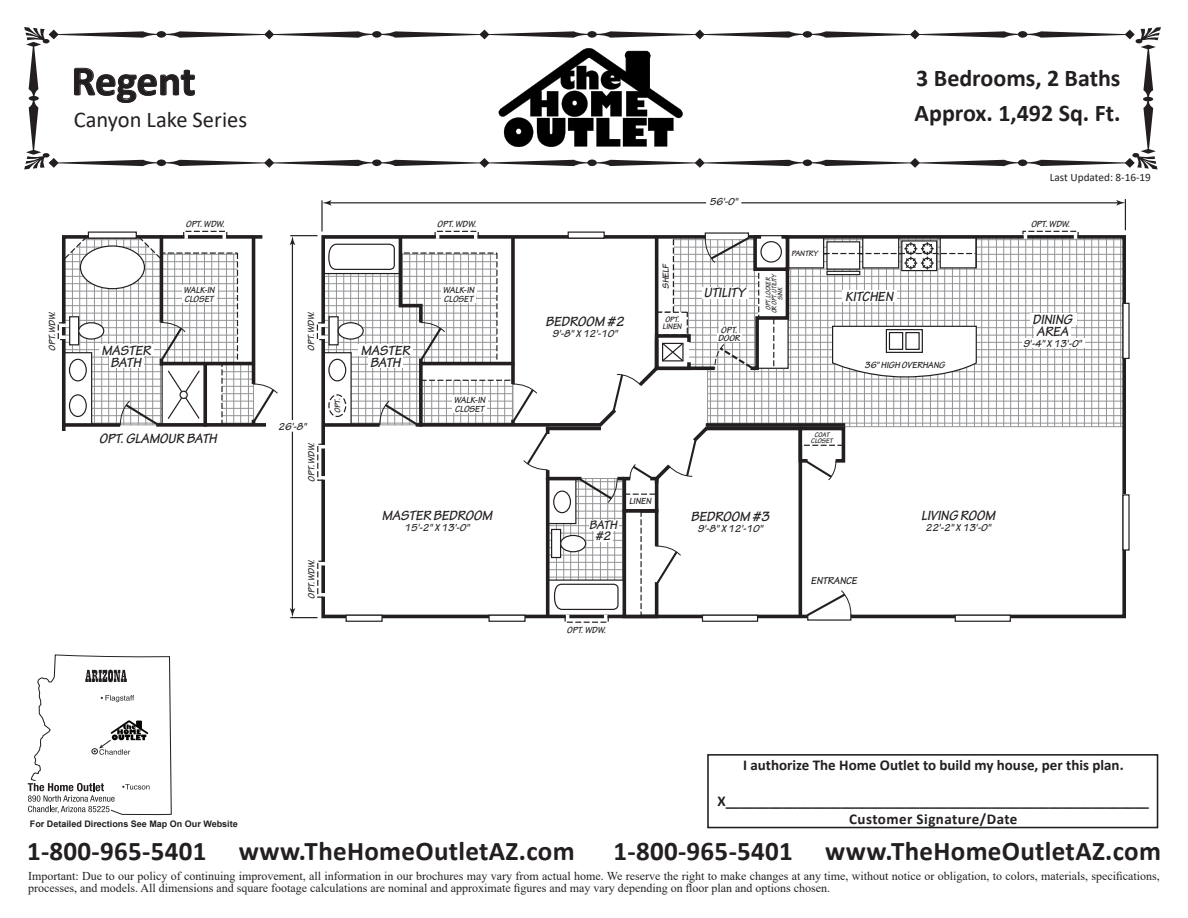
<style>
.page{position:relative;width:1188px;height:918px;background:#fff}
.page>*{position:absolute;margin:0;border:0;box-sizing:border-box;transform-origin:0 0}
.t1{font:700 42px "Calibri";letter-spacing:-.01em;color:#231f20}
.t2{font:700 27px "Calibri";letter-spacing:.01em;color:#231f20}
.t3{font:700 24px "Calibri";color:#231f20}
.t4{font:22.5px "Calibri";color:#231f20}
.t5{font:700 15px "Calibri";color:#231f20}
.t6{font:700 15px "Calibri";letter-spacing:.03em;color:#231f20}
.t7{font:italic 700 14.4px/12px "Tekton Pro";color:#231f20;text-align:center}
.t8{font:italic 700 13.2px "Tekton Pro";color:#231f20}
.t9{font:12px/12px "Times New Roman";color:#231f20}
.t10{font:11.25px "Calibri";color:#231f20}
.t11{font:italic 700 10.8px "Tekton Pro";color:#231f20}
.t12{font:italic 700 9.6px/8.4px "Tekton Pro";color:#231f20}
.t13{font:700 9px "Arial";color:#231f20}
.t14{font:italic 700 8.4px/7.2px "Tekton Pro";color:#231f20}
.t15{font:italic 700 7.2px/6px "Tekton Pro";color:#231f20;text-align:center;scale:.9 1}
.t16{font:italic 700 7.2px/6px "Tekton Pro";color:#231f20;text-align:center}
</style>
<div class="page">
<div style="left:707px;top:754px;width:451px;height:74px;border:2px solid #231f20"></div>
<svg style="left:28px;top:654px;width:144px;height:161px"></svg>
<svg style="left:24px;top:27px;width:1137px;height:143px"></svg>
<svg style="left:977px;top:240px;width:144px;height:187px"></svg>
<hr style="left:321px;top:200px;width:2px;height:32px;background:#231f20">
<hr style="left:741px;top:202px;width:379px;height:1px;background:#231f20">
<hr style="left:328px;top:202px;width:378px;height:1px;background:#231f20">
<svg style="left:322px;top:200px;width:10px;height:6px"></svg>
<svg style="left:1116px;top:200px;width:9px;height:6px"></svg>
<hr style="left:1125px;top:199px;width:1px;height:31px;background:#231f20">
<div style="left:955px;top:615px;width:56px;height:7px;border:1px solid #231f20"></div>
<div style="left:346px;top:615px;width:37px;height:7px;border:1px solid #231f20"></div>
<div style="left:488px;top:615px;width:38px;height:7px;border:1px solid #231f20"></div>
<div style="left:702px;top:615px;width:56px;height:7px;border:1px solid #231f20"></div>
<div style="left:1122px;top:494px;width:8px;height:57px;border:1px solid #231f20"></div>
<div style="left:1122px;top:303px;width:8px;height:56px;border:1px solid #231f20"></div>
<div style="left:565px;top:615px;width:44px;height:8px;border:1px dashed #231f20"></div>
<div style="left:435px;top:231px;width:44px;height:8px;border:1px dashed #231f20"></div>
<div style="left:705px;top:232px;width:44px;height:8px;background:#858383"></div>
<svg style="left:290px;top:233px;width:687px;height:388px"></svg>
<div style="left:317px;top:561px;width:8px;height:37px;border:1px dashed #231f20"></div>
<div style="left:1022px;top:231px;width:57px;height:8px;border:1px dashed #231f20"></div>
<div style="left:843px;top:291px;width:54px;height:11px;background:#fff"></div>
<div style="left:702px;top:287px;width:47px;height:11px;background:#fff"></div>
<div style="left:452px;top:396px;width:36px;height:8px;background:#fff"></div>
<div style="left:453px;top:403px;width:34px;height:10px;background:#fff"></div>
<div style="left:441px;top:286px;width:36px;height:8px;background:#fff"></div>
<div style="left:442px;top:293px;width:34px;height:10px;background:#fff"></div>
<div style="left:720px;top:325px;width:19px;height:10px;background:#fff"></div>
<div style="left:717px;top:334px;width:25px;height:8px;background:#fff"></div>
<div style="left:1034px;top:323px;width:37px;height:16px;background:#fff"></div>
<div style="left:1022px;top:338px;width:62px;height:10px;background:#fff"></div>
<div style="left:1030px;top:314px;width:46px;height:11px;background:#fff"></div>
<div style="left:589px;top:520px;width:30px;height:10px;background:#fff"></div>
<div style="left:594px;top:526px;width:19px;height:16px;background:#fff"></div>
<div style="left:358px;top:344px;width:55px;height:12px;background:#fff"></div>
<div style="left:369px;top:354px;width:34px;height:14px;background:#fff"></div>
<div style="left:58px;top:322px;width:7px;height:18px;border:1px dashed #231f20"></div>
<svg style="left:60px;top:233px;width:218px;height:198px"></svg>
<div style="left:183px;top:231px;width:44px;height:8px;border:1px dashed #231f20"></div>
<p class="t1" style="left:72px;top:51px;width:125px">Regent</p>
<h3 class="t4" style="left:74px;top:104px;width:175px">Canyon Lake Series</h3>
<p class="t12" style="left:48px;top:351px;width:40px;rotate:-90deg">OPT. WDW.</p>
<p class="t12" style="left:186px;top:220px;width:40px">OPT. WDW.</p>
<p class="t7" style="left:101px;top:345px;width:51px">MASTER<br>BATH</p>
<p class="t12" style="left:184px;top:286px;width:33px">WALK-IN<br>CLOSET</p>
<p class="t7" style="left:99px;top:433px;width:119px">OPT. GLAMOUR BATH</p>
<p class="t12" style="left:437px;top:220px;width:40px">OPT. WDW.</p>
<p class="t12" style="left:307px;top:351px;width:40px;rotate:-90deg">OPT. WDW.</p>
<p class="t11" style="left:278px;top:420px;width:30px">26'-8"</p>
<p class="t12" style="left:307px;top:482px;width:40px;rotate:-90deg">OPT. WDW.</p>
<p class="t14" style="left:334px;top:413px;width:16px;rotate:-90deg">OPT.</p>
<p class="t12" style="left:307px;top:599px;width:40px;rotate:-90deg">OPT. WDW.</p>
<p class="t7" style="left:361px;top:345px;width:51px">MASTER<br>BATH</p>
<p class="t12" style="left:443px;top:286px;width:33px">WALK-IN<br>CLOSET</p>
<p class="t12" style="left:454px;top:396px;width:33px">WALK-IN<br>CLOSET</p>
<p class="t7" style="left:382px;top:510px;width:112px">MASTER BEDROOM</p>
<p class="t11" style="left:404px;top:521px;width:67px">15'-2" X 13'-0"</p>
<p class="t3" style="left:916px;top:62px;width:206px">3 Bedrooms, 2 Baths</p>
<p class="t3" style="left:915px;top:96px;width:207px">Approx. 1,492 Sq. Ft.</p>
<p class="t7" style="left:546px;top:316px;width:80px">BEDROOM #2</p>
<p class="t11" style="left:552px;top:327px;width:67px">9'-8" X 12'-10"</p>
<p class="t12" style="left:662px;top:289px;width:27px;rotate:-90deg">SHELF</p>
<p class="t14" style="left:663px;top:316px;width:21px">OPT.<br>LINEN</p>
<p class="t11" style="left:710px;top:196px;width:30px">56'-0"</p>
<p class="t14" style="left:791px;top:250px;width:28px">PANTRY</p>
<p class="t15" style="left:765px;top:313px;width:46px;rotate:-90deg">OPT. LOCKER<br>OR OPT. UTILITY<br>SINK</p>
<p class="t7" style="left:704px;top:287px;width:43px">UTILITY</p>
<p class="t7" style="left:845px;top:291px;width:49px">KITCHEN</p>
<p class="t12" style="left:718px;top:326px;width:23px">OPT.<br>DOOR</p>
<p class="t12" style="left:865px;top:361px;width:82px">36" HIGH OVERHANG</p>
<p class="t12" style="left:629px;top:497px;width:23px">LINEN</p>
<p class="t16" style="left:811px;top:432px;width:23px">COAT<br>CLOSET</p>
<p class="t7" style="left:921px;top:510px;width:76px">LIVING ROOM</p>
<p class="t7" style="left:691px;top:511px;width:80px">BEDROOM #3</p>
<p class="t11" style="left:698px;top:522px;width:67px">9'-8" X 12'-10"</p>
<p class="t8" style="left:589px;top:517px;width:30px">BATH</p>
<p class="t11" style="left:926px;top:521px;width:67px">22'-2" X 13'-0"</p>
<p class="t8" style="left:595px;top:528px;width:17px">#2</p>
<p class="t12" style="left:567px;top:626px;width:40px">OPT. WDW.</p>
<p class="t11" style="left:811px;top:574px;width:48px">ENTRANCE</p>
<p class="t10" style="left:1050px;top:170px;width:103px">Last Updated: 8-16-19</p>
<p class="t12" style="left:1031px;top:219px;width:40px">OPT. WDW.</p>
<p class="t7" style="left:1033px;top:314px;width:41px;text-align:left">DINING<br>AREA</p>
<p class="t11" style="left:1023px;top:337px;width:60px">9'-4" X 13'-0"</p>
<p class="t5" style="left:743px;top:754px;width:382px">I authorize The Home Outlet to build my house, per this plan.</p>
<p class="t5" style="left:718px;top:790px;width:433px">X___________________________________________________________</p>
<p class="t13" style="left:30px;top:818px;width:209px">For Detailed Directions See Map On Our Website</p>
<p class="t6" style="left:849px;top:808px;width:170px">Customer Signature/Date</p>
<h2 class="t2" style="left:27px;top:832px;width:549px">1-800-965-5401 www.TheHomeOutletAZ.com</h2>
<h2 class="t2" style="left:613px;top:832px;width:549px">1-800-965-5401 www.TheHomeOutletAZ.com</h2>
<p class="t9" style="left:28px;top:869px;width:1133px">Important: Due to our policy of continuing improvement, all information in our brochures may vary from actual home. We reserve the right to make changes at any time, without notice or obligation, to colors, materials, specifications, processes, and models. All dimensions and square footage calculations are nominal and approximate figures and may vary depending on floor plan and options chosen.</p>
</div>
